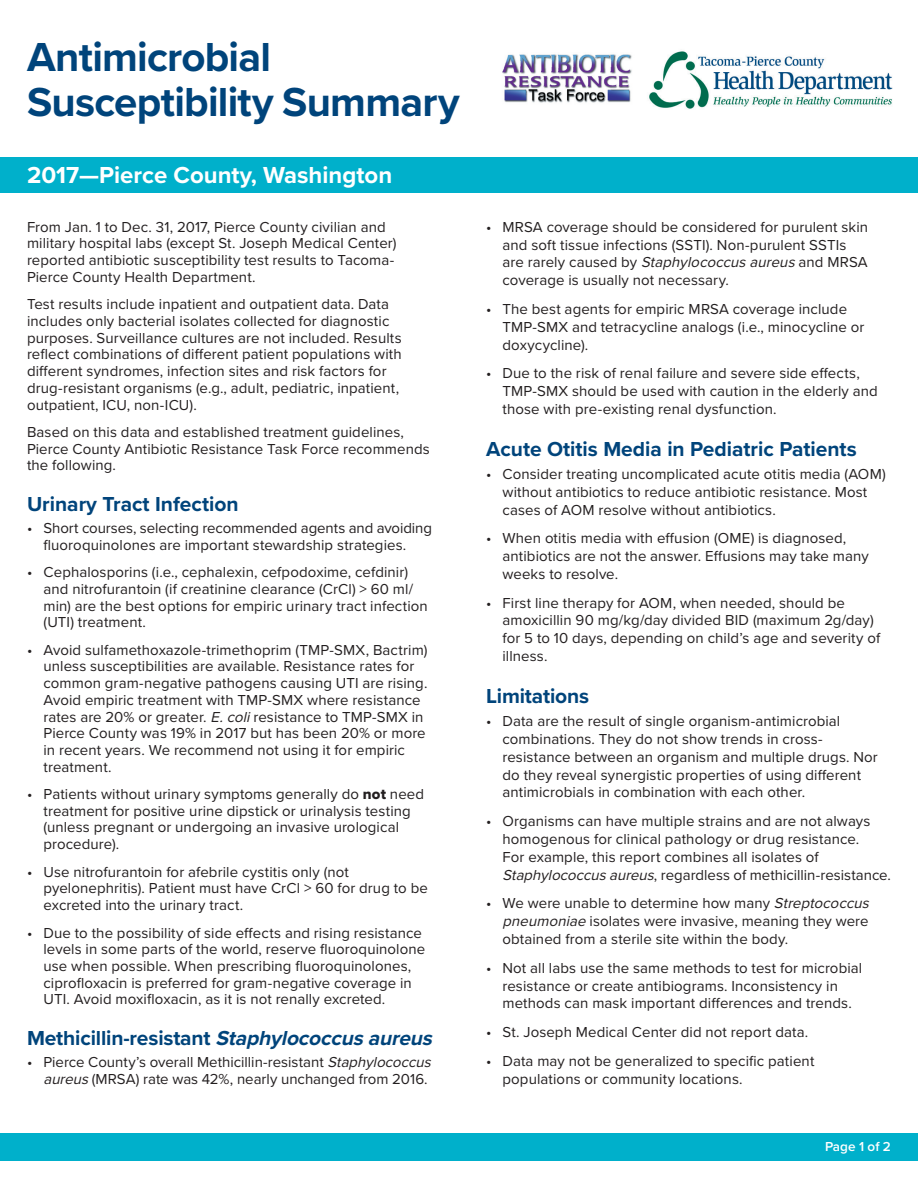
<style>
.page{position:relative;width:918px;height:1188px;background:#fff}
.page>*{position:absolute;margin:0;border:0;box-sizing:border-box;transform-origin:0 0}
.Title_-_Color{font:700 42px/45px "Proxima Nova";letter-spacing:-.02em;color:#00447b}
.Heading_1{font:700 24px "Proxima Nova";color:#fff}
.Subhead_1{font:700 21px "Proxima Nova";color:#00447b}
.Bulleted_body{font:15px/17.9px "Proxima Nova";letter-spacing:.005em;color:#231f20}
.Body_copy{font:15px/16.6px "Proxima Nova";letter-spacing:.005em;color:#231f20}
.Heading_1-2{font:600 13.5px "Proxima Nova";color:#fff}
.s1{font-style:italic}
.s2{font-family:"Proxima Nova Extrabld"}
</style>
<div class="page">
<div style="left:0;top:157px;width:918px;height:36px;background:#00b0cb"></div>
<img style="left:649px;top:51px;width:244px;height:58px">
<img style="left:502px;top:54px;width:130px;height:49px">
<div style="left:0;top:1133px;width:918px;height:28px;background:#00b0cb"></div>
<p class="Title_-_Color" style="left:27px;top:33px;width:434px">Antimicrobial<br>Susceptibility Summary</p>
<p class="Heading_1" style="left:27px;top:157px;width:367px">2017—Pierce County, Washington</p>
<p class="Body_copy" style="left:27px;top:218px;width:371px">From Jan. 1 to Dec. 31, 2017, Pierce County civilian and military hospital labs (except St. Joseph Medical Center) reported antibiotic susceptibility test results to Tacoma-Pierce County Health Department.</p>
<p class="Body_copy" style="left:27px;top:295px;width:376px">Test results include inpatient and outpatient data. Data includes only bacterial isolates collected for diagnostic purposes. Surveillance cultures are not included. Results reflect combinations of different patient populations with different syndromes, infection sites and risk factors for drug-resistant organisms (e.g., adult, pediatric, inpatient, outpatient, ICU, non-ICU).</p>
<p class="Body_copy" style="left:27px;top:423px;width:404px">Based on this data and established treatment guidelines,<br>Pierce County Antibiotic Resistance Task Force recommends the following.</p>
<p class="Subhead_1" style="left:27px;top:488px;width:213px">Urinary Tract Infection</p>
<p class="Bulleted_body" style="left:44px;top:519px;width:390px;line-height:16.6px;text-indent:-16px">• Short courses, selecting recommended agents and avoiding fluoroquinolones are important stewardship strategies.</p>
<p class="Bulleted_body" style="left:44px;top:563px;width:386px;line-height:16.6px;text-indent:-16px">• Cephalosporins (i.e., cephalexin, cefpodoxime, cefdinir) and nitrofurantoin (if creatinine clearance (CrCl) &gt; 60 ml/ min) are the best options for empiric urinary tract infection (UTI) treatment.</p>
<p class="Bulleted_body" style="left:44px;top:641px;width:386px;line-height:16.6px;text-indent:-16px">• Avoid sulfamethoxazole-trimethoprim (TMP-SMX, Bactrim) unless susceptibilities are available. Resistance rates for common gram-negative pathogens causing UTI are rising.<br>Avoid empiric treatment with TMP-SMX where resistance rates are 20% or greater. <span class="s1">E.coli</span>resistance to TMP-SMX in Pierce County was 19% in 2017 but has been 20% or more in recent years. We recommend not using it for empiric treatment.</p>
<p class="Bulleted_body" style="left:44px;top:785px;width:382px;line-height:16.6px;text-indent:-16px">• Patients without urinary symptoms generally do <span class="s2">not</span> need treatment for positive urine dipstick or urinalysis testing (unless pregnant or undergoing an invasive urological procedure).</p>
<p class="Bulleted_body" style="left:44px;top:863px;width:386px;line-height:16.6px;text-indent:-16px">• Use nitrofurantoin for afebrile cystitis only (not pyelonephritis). Patient must have CrCl &gt; 60 for drug to be excreted into the urinary tract.</p>
<p class="Bulleted_body" style="left:44px;top:924px;width:383px;line-height:16.6px;text-indent:-16px">• Due to the possibility of side effects and rising resistance levels in some parts of the world, reserve fluoroquinolone use when possible. When prescribing fluoroquinolones, ciprofloxacin is preferred for gram-negative coverage in UTI. Avoid moxifloxacin, as it is not renally excreted.</p>
<p class="Subhead_1" style="left:27px;top:1022px;width:413px">Methicillin-resistant <span class="s1">Staphylococcusaureus</span></p>
<p class="Bulleted_body" style="left:44px;top:1053px;width:393px;line-height:16.6px;text-indent:-16px">• Pierce County’s overall Methicillin-resistant <span class="s1">Staphylococcus aureus</span>(MRSA) rate was 42%, nearly unchanged from 2016.</p>
<p class="Bulleted_body" style="left:502px;top:217px;width:367px;text-indent:-16px">• MRSA coverage should be considered for purulent skin and soft tissue infections (SSTI). Non-purulent SSTIs are rarel y caused by <span class="s1">Staphylococcusaureus</span>and M RSA coverage is usually not necessary.</p>
<p class="Bulleted_body" style="left:502px;top:299px;width:364px;text-indent:-16px">• The best agents for empiric MRSA coverage include<br>TMP-SMX and tetracycline analogs (i.e., minocycline or doxycycline).</p>
<p class="Bulleted_body" style="left:502px;top:364px;width:377px;text-indent:-16px">• Due to the risk of renal failure and severe side effects,<br>TMP-SMX should be used with caution in the elderly and those with pre-existing renal dysfunction.</p>
<p class="Subhead_1" style="left:486px;top:433px;width:372px">Acute Otitis Media in Pediatric Patients</p>
<p class="Bulleted_body" style="left:502px;top:464px;width:385px;text-indent:-16px">• Consider treating uncomplicated acute otitis media (AOM) without antibiotics to reduce antibiotic resistance. Most cases of AOM resolve without antibiotics.</p>
<p class="Bulleted_body" style="left:502px;top:529px;width:368px;text-indent:-16px">• When otitis media with effusion (OME) is diagnosed, antibiotics are not the answer. Effusions may take many weeks to resolve.</p>
<p class="Bulleted_body" style="left:502px;top:593px;width:379px;text-indent:-16px">• First line therapy for AOM, when needed, should be amoxicillin 90 mg/kg/day divided BID (maximum 2g/day) for 5 to 10 days, depending on child’s age and severity of illness.</p>
<p class="Subhead_1" style="left:486px;top:680px;width:105px">Limitations</p>
<p class="Bulleted_body" style="left:502px;top:711px;width:377px;text-indent:-16px">• Data are the result of single organism-antimicrobial combinations. They do not show trends in cross&shy;resistance between an organism and multiple drugs. Nor do they reveal synergistic properties of using different antimicrobials in combination with each other.</p>
<p class="Bulleted_body" style="left:502px;top:812px;width:390px;text-indent:-16px">• Organisms can have multiple strains and are not always homogenous for clinical pathology or drug resistance.<br>For example, this report combines all isolates of <span class="s1">Staphylococcusaureus</span>, regardless of methicillin-resistance.</p>
<p class="Bulleted_body" style="left:502px;top:894px;width:372px;text-indent:-16px">• We were unable to determine how many <span class="s1">Streptococcus pneumoniae</span> isolates were invasive, meaning they were obtained from a sterile site within the body.</p>
<p class="Bulleted_body" style="left:486px;top:958px;width:378px;text-align:center">• Not all labs use the same methods to test for microbial resistance or create antibiograms. Inconsistency in methods can mask important differences and trends.</p>
<p class="Bulleted_body" style="left:486px;top:1022px;width:324px">• St. Joseph Medical Center did not report data.</p>
<p class="Bulleted_body" style="left:502px;top:1051px;width:313px;text-indent:-16px">• Data may not be generalized to specific patient populations or community locations.</p>
<p class="Heading_1-2" style="left:825px;top:1136px;width:67px">Page 1 of 2</p>
</div>
